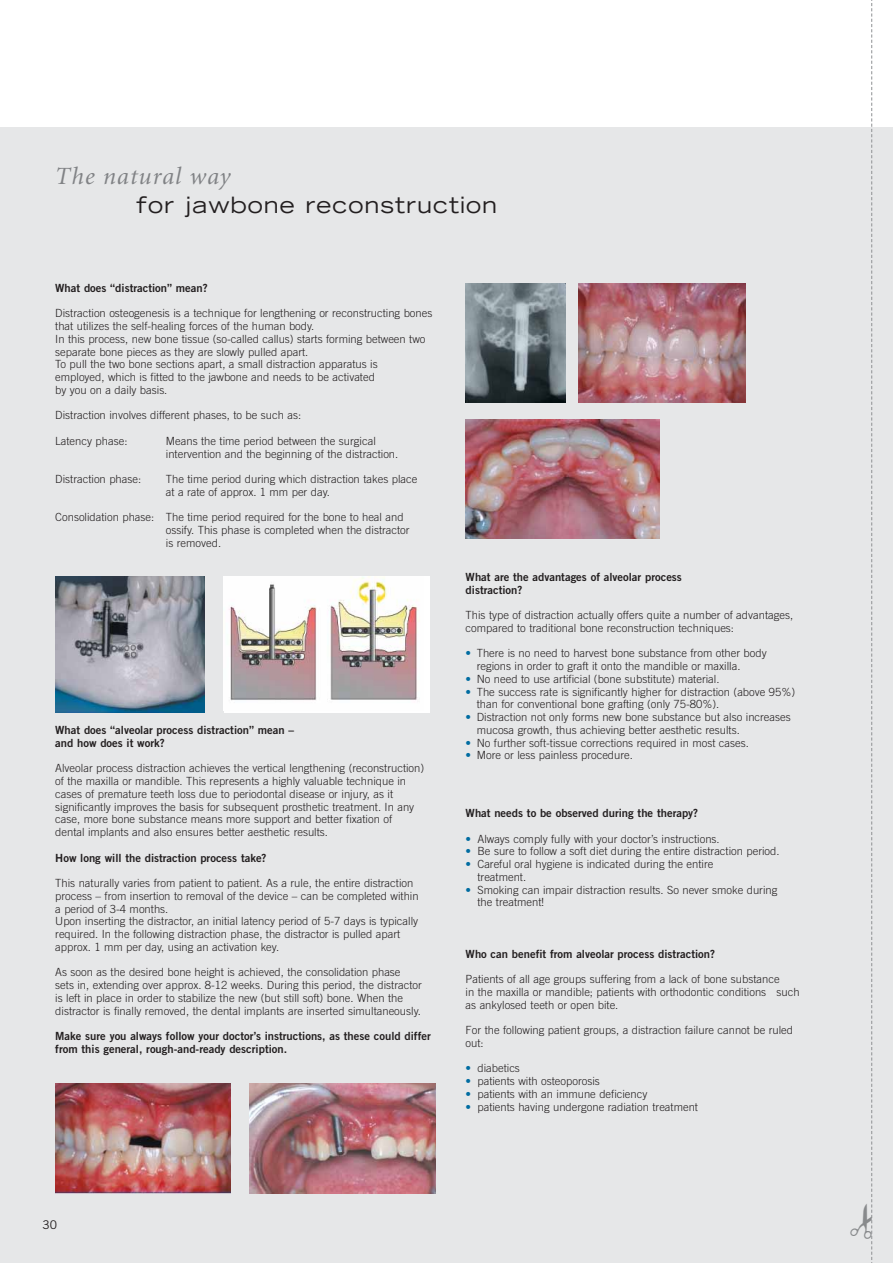
<style>
.page{position:relative;width:893px;height:1263px;background:#fff}
.page>*{position:absolute;margin:0;border:0;box-sizing:border-box;transform-origin:0 0}
.t1{font:italic 24.75px "Minion";letter-spacing:.045em;color:#808285}
.t2{font:expanded 22.5px "Trade Gothic LH";letter-spacing:.045em;color:#231f20}
.t3{font:12px "Trade Gothic";color:#231f20}
.t4{font:300 11.25px/12.8px "Trade Gothic";color:#231f20}
.t5{font:11.25px/12.8px "Trade Gothic Bold Two";color:#231f20}
.s1{color:#006ca1}
</style>
<div class="page">
<div style="left:0;top:128px;width:893px;height:1135px;background:#e6e7e8"></div>
<div style="left:224px;top:576px;width:205px;height:137px;background:#fff"></div>
<img style="left:229px;top:576px;width:191px;height:125px">
<img style="left:55px;top:576px;width:150px;height:137px">
<img style="left:55px;top:1083px;width:175px;height:110px">
<img style="left:250px;top:1083px;width:186px;height:110px">
<img style="left:466px;top:420px;width:193px;height:119px">
<img style="left:578px;top:284px;width:167px;height:118px">
<img style="left:466px;top:284px;width:99px;height:119px">
<svg style="left:850px;top:0;width:25px;height:1263px"></svg>
<h1 class="t1" style="left:55px;top:167px;width:177px">The natural way</h1>
<h2 class="t2" style="left:136px;top:197px;width:363px">for jawbone reconstruction</h2>
<p class="t5" style="left:55px;top:282px;width:154px">What does “distraction” mean?</p>
<p class="t4" style="left:55px;top:308px;width:379px">Distraction osteogenesis is a technique for lengthening or reconstructing bones that utilizes the self-healing forces of the human body.<br>In this process, new bone tissue (so-called callus) starts forming between two separate bone pieces as they are slowly pulled apart.<br>To pull the two bone sections apart, a small distraction apparatus is<br>employed, which is fitted to the jawbone and needs to be activated<br>by you on a daily basis.</p>
<p class="t4" style="left:55px;top:410px;width:247px">Distraction involves different phases, to be such as:</p>
<p class="t4" style="left:55px;top:435px;width:74px">Latency phase:</p>
<p class="t4" style="left:166px;top:435px;width:234px">Means the time period between the surgical intervention and the beginning of the distraction.</p>
<p class="t4" style="left:55px;top:474px;width:87px">Distraction phase:</p>
<p class="t4" style="left:166px;top:474px;width:253px">The time period during which distraction takes place at a rate of approx. 1 mm per day.</p>
<p class="t4" style="left:166px;top:512px;width:245px;text-indent:-111px">Consolidation phase: The time period required for the bone to heal and ossify. This phase is completed when the distractor is removed.</p>
<p class="t5" style="left:55px;top:725px;width:240px">What does “alveolar process distraction” mean – and how does it work?</p>
<p class="t4" style="left:55px;top:763px;width:370px">Alveolar process distraction achieves the vertical lengthening (reconstruction) of the maxilla or mandible. This represents a highly valuable technique in cases of premature teeth loss due to periodontal disease or injury, as it significantly improves the basis for subsequent prosthetic treatment. In any case, more bone substance means more support and better fixation of dental implants and also ensures better aesthetic results.</p>
<p class="t5" style="left:55px;top:852px;width:213px">How long will the distraction process take?</p>
<p class="t4" style="left:55px;top:878px;width:365px">This naturally varies from patient to patient. As a rule, the entire distraction process – from insertion to removal of the device – can be completed within a period of 3-4 months.<br>Upon inserting the distractor, an initial latency period of 5-7 days is typically required. In the following distraction phase, the distractor is pulled apart approx. 1 mm per day, using an activation key.</p>
<p class="t4" style="left:55px;top:967px;width:368px">As soon as the desired bone height is achieved, the consolidation phase sets in, extending over approx. 8-12 weeks. During this period, the distractor is left in place in order to stabilize the new (but still soft) bone. When the distractor is finally removed, the dental implants are inserted simultaneously.</p>
<p class="t5" style="left:55px;top:1031px;width:377px">Make sure you always follow your doctor’s instructions, as these could differ from this general, rough-and-ready description.</p>
<p class="t5" style="left:466px;top:571px;width:218px">What are the advantages of alveolar process distraction?</p>
<p class="t4" style="left:466px;top:610px;width:329px">This type of distraction actually offers quite a number of advantages, compared to traditional bone reconstruction techniques:</p>
<p class="t4" style="left:477px;top:648px;width:291px;text-indent:-11px"><span class="s1">•</span> There is no need to harvest bone substance from other body regions in order to graft it onto the mandible or maxilla.</p>
<p class="t4" style="left:466px;top:673px;width:255px"><span class="s1">•</span> No need to use artificial (bone substitute) material.</p>
<p class="t4" style="left:477px;top:686px;width:320px;text-indent:-11px"><span class="s1">•</span> The success rate is significantly higher for distraction (above 95%) than for conventional bone grafting (only 75-80%).</p>
<p class="t4" style="left:477px;top:712px;width:316px;text-indent:-11px"><span class="s1">•</span> Distraction not only forms new bone substance but also increases mucosa growth, thus achieving better aesthetic results.</p>
<p class="t4" style="left:466px;top:737px;width:285px"><span class="s1">•</span> No further soft-tissue corrections required in most cases.</p>
<p class="t4" style="left:466px;top:750px;width:169px"><span class="s1">•</span> More or less painless procedure.</p>
<p class="t5" style="left:466px;top:808px;width:234px">What needs to be observed during the therapy?</p>
<p class="t4" style="left:466px;top:833px;width:256px"><span class="s1">•</span> Always comply fully with your doctor’s instructions.</p>
<p class="t4" style="left:466px;top:846px;width:315px"><span class="s1">•</span> Be sure to follow a soft diet during the entire distraction period.</p>
<p class="t4" style="left:477px;top:859px;width:237px;text-indent:-12px"><span class="s1">•</span> Careful oral hygiene is indicated during the entire treatment.</p>
<p class="t4" style="left:477px;top:884px;width:301px;text-indent:-12px"><span class="s1">•</span> Smoking can impair distraction results. So never smoke during the treatment!</p>
<p class="t5" style="left:466px;top:948px;width:251px">Who can benefit from alveolar process distraction?</p>
<p class="t4" style="left:466px;top:973px;width:336px">Patients of all age groups suffering from a lack of bone substance<br>in the maxilla or mandible; patients with orthodontic conditions such as ankylosed teeth or open bite.</p>
<p class="t4" style="left:466px;top:1025px;width:329px">For the following patient groups, a distraction failure cannot be ruled out:</p>
<p class="t4" style="left:466px;top:1063px;width:56px"><span class="s1">•</span> diabetics</p>
<p class="t4" style="left:466px;top:1076px;width:136px"><span class="s1">•</span> patients with osteoporosis</p>
<p class="t4" style="left:466px;top:1088px;width:183px"><span class="s1">•</span> patients with an immune deficiency</p>
<p class="t4" style="left:466px;top:1101px;width:234px"><span class="s1">•</span> patients having undergone radiation treatment</p>
<p class="t3" style="left:43px;top:1220px;width:16px">30</p>
</div>
